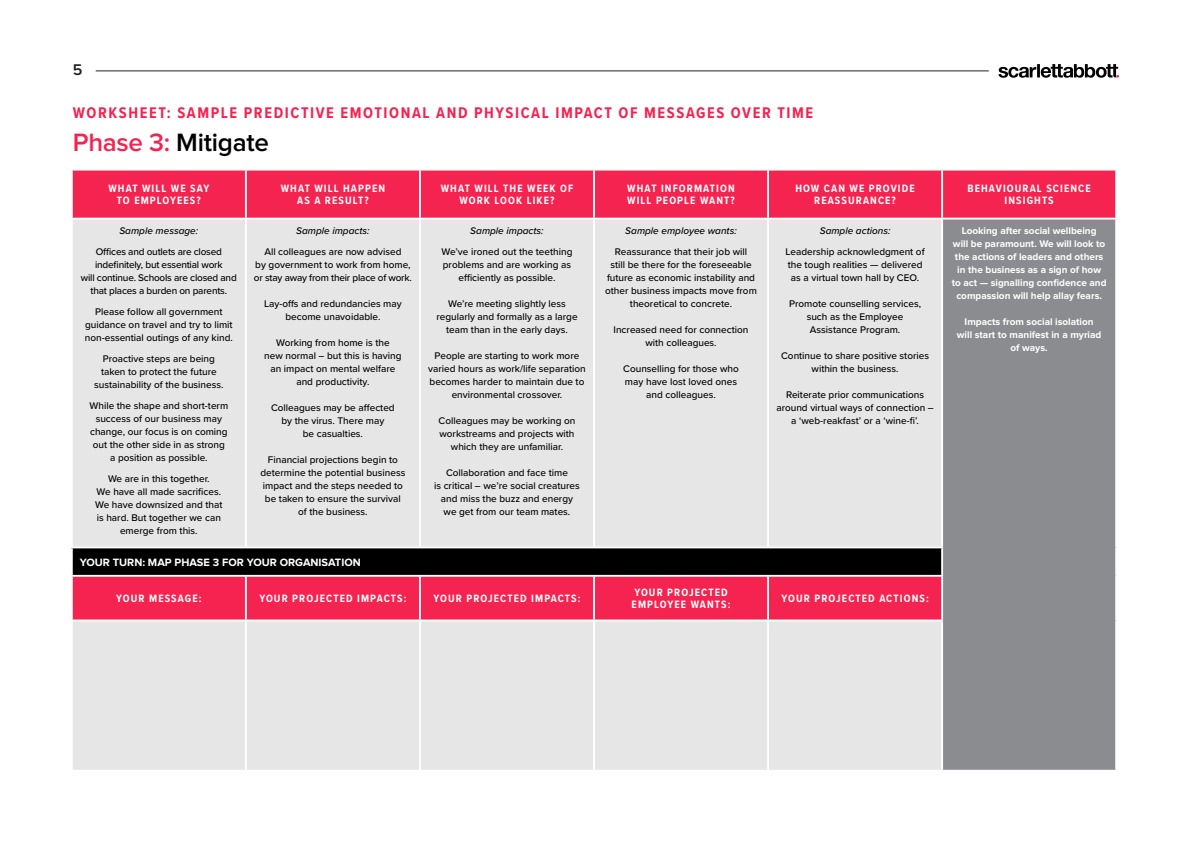
<style>
.page{position:relative;width:1191px;height:842px;background:#fff}
.page>*{position:absolute;margin:0;border:0;box-sizing:border-box;transform-origin:0 0}
.t1{font:600 26px "Proxima Nova";letter-spacing:-.01em;color:#000}
.STANDFIRST_WHITE{font:600 16.1px "Proxima Nova";color:#231f20}
.t2{font:700 16px "Proxima Nova Cond";letter-spacing:.1em;color:#f42350}
.Red_subhead_boxes{font:700 11px/12px "Proxima Nova Cond";letter-spacing:.1em;color:#fff;text-align:center}
.t3{font:700 11px "Proxima Nova";color:#fff}
.t4{font:500 10px/13px "Proxima Nova";color:#000;text-align:center}
.t5{font:700 10px/13px "Proxima Nova";color:#fff;text-align:center}
.t6{font:500 10px/13px "Proxima Nova";letter-spacing:-.02em;color:#000;text-align:center}
.t7{font:italic 500 10px "Proxima Nova";color:#000}
.s1{color:#f42350}
</style>
<div class="page">
<div style="left:73px;top:171px;width:1042px;height:47px;background:#f42350"></div>
<svg style="left:73px;top:220px;width:868px;height:550px;background:#e7d6d9"></svg>
<div style="left:942px;top:219px;width:174px;height:552px;background:#8a8c8f"></div>
<div style="left:72px;top:547px;width:870px;height:29px;background:#000"></div>
<hr style="left:245px;top:171px;width:2px;height:47px;background:#fff">
<hr style="left:419px;top:171px;width:2px;height:47px;background:#fff">
<hr style="left:593px;top:171px;width:2px;height:47px;background:#fff">
<hr style="left:767px;top:171px;width:2px;height:47px;background:#fff">
<hr style="left:941px;top:171px;width:2px;height:47px;background:#fff">
<hr style="left:245px;top:220px;width:2px;height:326px;background:#fff">
<hr style="left:419px;top:220px;width:2px;height:326px;background:#fff">
<hr style="left:593px;top:220px;width:2px;height:326px;background:#fff">
<hr style="left:767px;top:220px;width:2px;height:326px;background:#fff">
<hr style="left:942px;top:218px;width:175px;height:2px;background:#fff">
<hr style="left:941px;top:220px;width:2px;height:326px;background:#fff">
<hr style="left:1115px;top:220px;width:2px;height:327px;background:#fff">
<hr style="left:71px;top:546px;width:175px;height:2px;background:#fff">
<hr style="left:71px;top:548px;width:2px;height:27px;background:#fff">
<hr style="left:246px;top:546px;width:174px;height:2px;background:#fff">
<hr style="left:420px;top:546px;width:174px;height:2px;background:#fff">
<hr style="left:594px;top:546px;width:174px;height:2px;background:#fff">
<hr style="left:768px;top:546px;width:175px;height:2px;background:#fff">
<hr style="left:941px;top:548px;width:2px;height:27px;background:#fff">
<hr style="left:1115px;top:547px;width:2px;height:29px;background:#fff">
<hr style="left:71px;top:575px;width:175px;height:2px;background:#fff">
<hr style="left:246px;top:575px;width:174px;height:2px;background:#fff">
<hr style="left:245px;top:577px;width:2px;height:42px;background:#fff">
<hr style="left:420px;top:575px;width:174px;height:2px;background:#fff">
<hr style="left:419px;top:577px;width:2px;height:42px;background:#fff">
<hr style="left:594px;top:575px;width:174px;height:2px;background:#fff">
<hr style="left:593px;top:577px;width:2px;height:42px;background:#fff">
<hr style="left:768px;top:575px;width:175px;height:2px;background:#fff">
<hr style="left:767px;top:577px;width:2px;height:42px;background:#fff">
<hr style="left:941px;top:577px;width:2px;height:42px;background:#fff">
<hr style="left:1115px;top:576px;width:2px;height:44px;background:#fff">
<hr style="left:71px;top:619px;width:175px;height:2px;background:#fff">
<hr style="left:246px;top:619px;width:174px;height:2px;background:#fff">
<hr style="left:245px;top:621px;width:2px;height:149px;background:#fff">
<hr style="left:420px;top:619px;width:174px;height:2px;background:#fff">
<hr style="left:419px;top:621px;width:2px;height:149px;background:#fff">
<hr style="left:594px;top:619px;width:174px;height:2px;background:#fff">
<hr style="left:593px;top:621px;width:2px;height:149px;background:#fff">
<hr style="left:768px;top:619px;width:175px;height:2px;background:#fff">
<hr style="left:767px;top:621px;width:2px;height:149px;background:#fff">
<hr style="left:941px;top:621px;width:2px;height:149px;background:#fff">
<hr style="left:1115px;top:620px;width:2px;height:150px;background:#fff">
<hr style="left:942px;top:770px;width:175px;height:2px;background:#fff">
<hr style="left:96px;top:71px;width:892px;height:1px;background:#231f20">
<svg style="left:998px;top:64px;width:121px;height:14px"></svg>
<p class="STANDFIRST_WHITE" style="left:73px;top:62px;width:11px">5</p>
<p class="t2" style="left:73px;top:100px;width:742px">WORKSHEET: SAMPLE PREDICTIVE EMOTIONAL AND PHYSICAL IMPACT OF MESSAGES OVER TIME</p>
<p class="t1" style="left:73px;top:130px;width:198px"><span class="s1">Phase 3:</span> Mitigate</p>
<p class="Red_subhead_boxes" style="left:108px;top:183px;width:102px">WHAT WILL WE SAY<br>TO EMPLOYEES?</p>
<p class="Red_subhead_boxes" style="left:281px;top:183px;width:106px">WHAT WILL HAPPEN<br>AS A RESULT?</p>
<p class="Red_subhead_boxes" style="left:441px;top:183px;width:134px">WHAT WILL THE WEEK OF<br>WORK LOOK LIKE?</p>
<p class="Red_subhead_boxes" style="left:627px;top:183px;width:109px;text-align:left">WHAT INFORMATION<br>WILL PEOPLE WANT?</p>
<p class="Red_subhead_boxes" style="left:795px;top:183px;width:121px">HOW CAN WE PROVIDE<br>REASSURANCE?</p>
<p class="Red_subhead_boxes" style="left:967px;top:183px;width:125px">BEHAVIOURAL SCIENCE<br>INSIGHTS</p>
<p class="t7" style="left:119px;top:224px;width:80px">Sample message:</p>
<p class="t6" style="left:81px;top:245px;width:157px">Offices and outlets are closed indefinitely, but essential work<br>will continue. Schools are closed and that places a burden on parents.</p>
<p class="t4" style="left:85px;top:305px;width:149px">Please follow all government guidance on travel and try to limit non-essential outings of any kind.</p>
<p class="t4" style="left:94px;top:352px;width:131px">Proactive steps are being taken to protect the future sustainability of the business.</p>
<p class="t4" style="left:89px;top:399px;width:140px">While the shape and short-term success of our business may change, our focus is on coming out the other side in as strong a position as possible.</p>
<p class="t4" style="left:95px;top:472px;width:129px">We are in this together.<br>We have all made sacrifices.<br>We have downsized and that is hard. But together we can emerge from this.</p>
<p class="t5" style="left:951px;top:225px;width:156px">Looking after social wellbeing<br>will be paramount. We will look to the actions of leaders and others in the business as a sign of how to act — signalling confidence and compassion will help allay fears.</p>
<p class="t5" style="left:957px;top:316px;width:146px">Impacts from social isolation will start to manifest in a myriad of ways.</p>
<p class="t7" style="left:819px;top:224px;width:72px">Sample actions:</p>
<p class="t4" style="left:785px;top:245px;width:141px">Leadership acknowledgment of the tough realities — delivered as a virtual town hall by CEO.</p>
<p class="t4" style="left:789px;top:297px;width:133px">Promote counselling services, such as the Employee<br>Assistance Program.</p>
<p class="t4" style="left:781px;top:349px;width:149px">Continue to share positive stories within the business.</p>
<p class="t4" style="left:776px;top:388px;width:159px">Reiterate prior communications around virtual ways of connection – a ‘web-reakfast’ or a ‘wine-fi’.</p>
<p class="t7" style="left:296px;top:224px;width:75px">Sample impacts:</p>
<p class="t4" style="left:254px;top:245px;width:159px">All colleagues are now advised<br>by government to work from home, or stay away from their place of work.</p>
<p class="t4" style="left:264px;top:297px;width:139px">Lay-offs and redundancies may become unavoidable.</p>
<p class="t4" style="left:264px;top:336px;width:139px">Working from home is the<br>new normal – but this is having an impact on mental welfare and productivity.</p>
<p class="t4" style="left:271px;top:401px;width:125px">Colleagues may be affected by the virus. There may<br>be casualties.</p>
<p class="t4" style="left:260px;top:453px;width:146px">Financial projections begin to determine the potential business impact and the steps needed to be taken to ensure the survival of the business.</p>
<p class="t7" style="left:470px;top:224px;width:75px">Sample impacts:</p>
<p class="t4" style="left:441px;top:245px;width:132px">We’ve ironed out the teething problems and are working as efficiently as possible.</p>
<p class="t4" style="left:436px;top:297px;width:143px">We’re meeting slightly less regularly and formally as a large team than in the early days.</p>
<p class="t4" style="left:428px;top:349px;width:159px">People are starting to work more varied hours as work/life separation becomes harder to maintain due to environmental crossover.</p>
<p class="t4" style="left:438px;top:414px;width:138px">Colleagues may be working on workstreams and projects with which they are unfamiliar.</p>
<p class="t4" style="left:434px;top:466px;width:147px">Collaboration and face time<br>is critical – we’re social creatures and miss the buzz and energy we get from our team mates.</p>
<p class="t7" style="left:625px;top:224px;width:113px">Sample employee wants:</p>
<p class="t4" style="left:605px;top:245px;width:153px">Reassurance that their job will<br>still be there for the foreseeable future as economic instability and other business impacts move from theoretical to concrete.</p>
<p class="t4" style="left:613px;top:323px;width:136px">Increased need for connection with colleagues.</p>
<p class="t4" style="left:623px;top:362px;width:117px">Counselling for those who may have lost loved ones and colleagues.</p>
<p class="t3" style="left:80px;top:557px;width:282px">YOUR TURN: MAP PHASE 3 FOR YOUR ORGANISATION</p>
<p class="Red_subhead_boxes" style="left:116px;top:593px;width:87px">YOUR MESSAGE:</p>
<p class="Red_subhead_boxes" style="left:259px;top:593px;width:149px">YOUR PROJECTED IMPACTS:</p>
<p class="Red_subhead_boxes" style="left:433px;top:593px;width:149px">YOUR PROJECTED IMPACTS:</p>
<p class="Red_subhead_boxes" style="left:631px;top:587px;width:100px;text-align:left">YOUR PROJECTED<br>EMPLOYEE WANTS:</p>
<p class="Red_subhead_boxes" style="left:781px;top:593px;width:149px">YOUR PROJECTED ACTIONS:</p>
</div>
